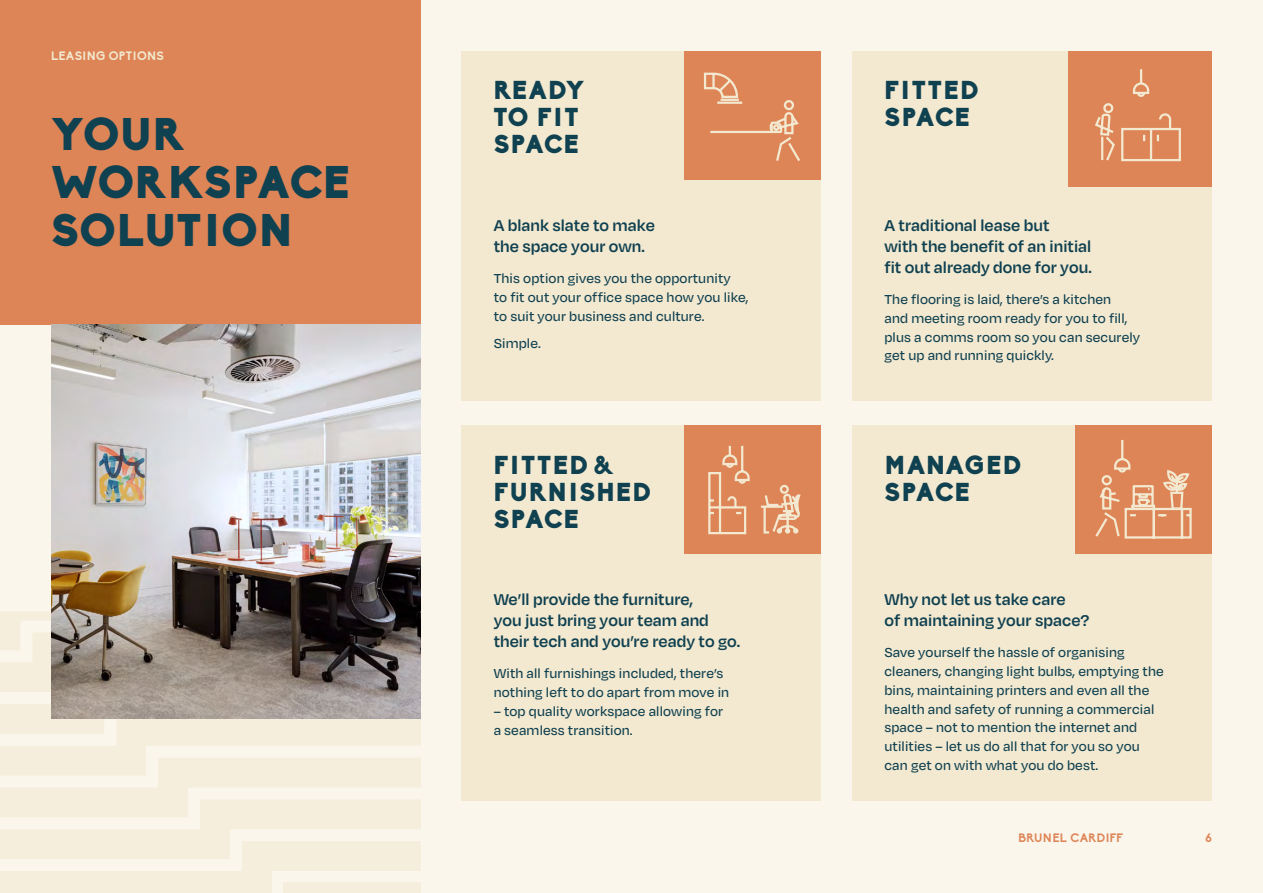
<style>
.page{position:relative;width:1263px;height:893px;background:#faf6ec}
.page>*{position:absolute;margin:0;border:0;box-sizing:border-box;transform-origin:0 0}
.t1{font:900 45px/48px "Biko";letter-spacing:.01em;color:#104151}
.t2{font:900 25.5px/27px "Biko";letter-spacing:.05em;color:#104151}
.t3{font:900 25.5px/27px "Biko";letter-spacing:.03em;color:#104151}
.t4{font:900 25.5px/27px "Biko";letter-spacing:.02em;color:#104151}
.t5{font:600 18px/21px "Degular";color:#104151}
.t6{font:500 15px/18.8px "Degular";letter-spacing:.01em;color:#104151}
.t7{font:700 12px "Biko";letter-spacing:.025em;color:#f3e9d0}
.t8{font:700 12px "Biko";letter-spacing:.025em;color:#de8557}
.s1{font-weight:700}
</style>
<div class="page">
<svg style="left:0;top:612px;width:421px;height:281px"></svg>
<div style="left:284px;top:883px;width:137px;height:10px;background:#f6eedc"></div>
<div style="left:461px;top:51px;width:360px;height:349px;background:#f3e9d0"></div>
<div style="left:684px;top:51px;width:137px;height:129px;background:#de8557"></div>
<svg style="left:704px;top:72px;width:96px;height:89px"></svg>
<div style="left:461px;top:425px;width:360px;height:376px;background:#f3e9d0"></div>
<div style="left:684px;top:425px;width:137px;height:129px;background:#de8557"></div>
<div style="left:852px;top:51px;width:360px;height:349px;background:#f3e9d0"></div>
<div style="left:1068px;top:51px;width:144px;height:136px;background:#de8557"></div>
<div style="left:852px;top:425px;width:360px;height:376px;background:#f3e9d0"></div>
<div style="left:1075px;top:425px;width:137px;height:129px;background:#de8557"></div>
<div style="left:0;top:0;width:421px;height:325px;background:#de8557"></div>
<img style="left:51px;top:325px;width:370px;height:393px">
<svg style="left:708px;top:445px;width:42px;height:90px"></svg>
<svg style="left:761px;top:484px;width:40px;height:50px"></svg>
<svg style="left:1095px;top:440px;width:97px;height:99px"></svg>
<svg style="left:1095px;top:69px;width:86px;height:93px"></svg>
<p class="t7" style="left:51px;top:49px;width:114px">LEASING OPTIONS</p>
<h1 class="t1" style="left:51px;top:111px;width:300px">YOUR<br>WORKSPACE<br>SOLUTION</h1>
<h2 class="t3" style="left:494px;top:77px;width:92px">READY<br>TO FIT<br>SPACE</h2>
<p class="t5" style="left:494px;top:214px;width:163px">A blank slate to make the space your own.</p>
<p class="t6" style="left:494px;top:268px;width:256px">This option gives you the opportunity<br>to fit out your office space how you like, to suit your business and culture.</p>
<p class="t6" style="left:494px;top:333px;width:49px">Simple.</p>
<h2 class="t2" style="left:494px;top:451px;width:159px">FITTED <span class="s1">&amp;<br></span>FURNISHED<br>SPACE</h2>
<p class="t5" style="left:494px;top:588px;width:248px">We’ll provide the furniture,<br>you just bring your team and their tech and you’re ready to go.</p>
<p class="t6" style="left:494px;top:663px;width:237px">With all furnishings included, there’s nothing left to do apart from move in</p>
<p class="t6" style="left:494px;top:701px;width:231px">– top quality workspace allowing for a seamless transition.</p>
<h2 class="t2" style="left:884px;top:77px;width:96px">FITTED<br>SPACE</h2>
<p class="t5" style="left:884px;top:214px;width:209px">A traditional lease but<br>with the benefit of an initial fit out already done for you.</p>
<p class="t6" style="left:884px;top:289px;width:257px">The flooring is laid, there’s a kitchen<br>and meeting room ready for you to fill, plus a comms room so you can securely get up and running quickly.</p>
<h2 class="t4" style="left:884px;top:451px;width:138px">MANAGED<br>SPACE</h2>
<p class="t5" style="left:884px;top:588px;width:206px">Why not let us take care<br>of maintaining your space?</p>
<p class="t6" style="left:884px;top:642px;width:281px">Save yourself the hassle of organising cleaners, changing light bulbs, emptying the bins, maintaining printers and even all the health and safety of running a commercial space – not to mention the internet and utilities – let us do all that for you so you can get on with what you do best.</p>
<p class="t8" style="left:1018px;top:830px;width:106px">BRUNEL CARDIFF</p>
<p class="t8" style="left:1205px;top:830px;width:8px">6</p>
</div>
